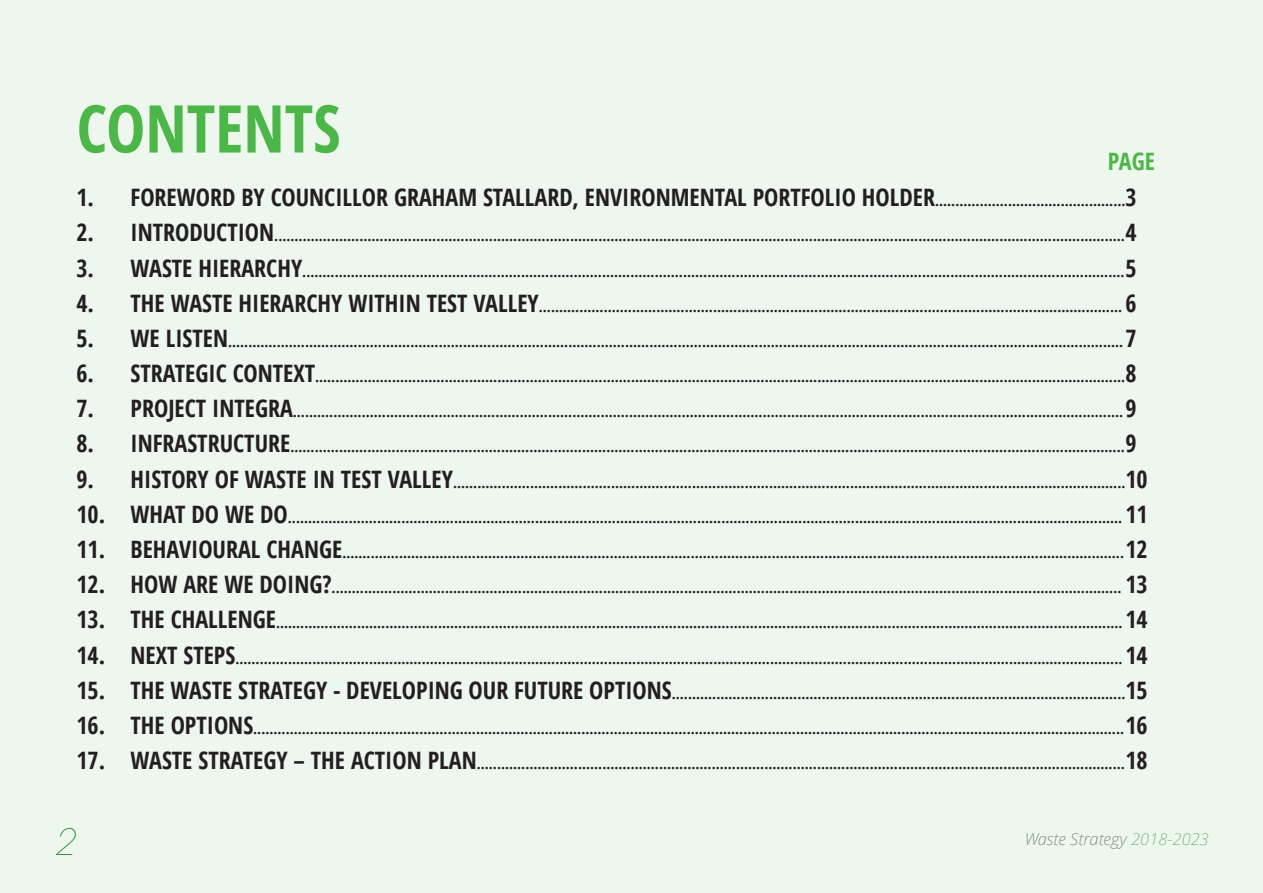
<style>
.page{position:relative;width:1263px;height:893px;background:#edf7ed}
.page>*{position:absolute;margin:0;border:0;box-sizing:border-box;transform-origin:0 0}
.t1{font:700 condensed 66px "Open Sans";color:#4cb748}
.t2{font:italic 200 36px "ITC Avant Garde Std";color:#3c8b41}
.t3{font:700 condensed 24px/35.2px "Open Sans";color:#231f20}
.t4{font:700 condensed 24px "Open Sans";color:#4cb748}
.t5{font:italic 300 16.5px "Open Sans";color:#414142}
.t6{font:700 condensed 15px "Open Sans";color:#231f20}
.s1{font-size:15px}
.s2{font-size:24px}
.s3{color:#3c8b41}
</style>
<div class="page">
<h1 class="t1" style="left:77px;top:83px;width:265px">CONTENTS</h1>
<h3 class="t3" style="left:77px;top:179px;width:1061px">1. FOREWORD BY COUNCILLOR GRAHAM STALLARD, ENVIRONMENTAL PORTFOLIO HOLDER<span class="s1">...............................................</span>3</h3>
<p class="t6" style="left:77px;top:225px;width:1050px"><span class="s2">2. INTRODUCTION</span>..................................................................................................................................................................................................................</p>
<p class="t6" style="left:77px;top:261px;width:1049px"><span class="s2">3. WASTE HIERARCHY</span>...........................................................................................................................................................................................................</p>
<p class="t6" style="left:77px;top:296px;width:1047px"><span class="s2">4. THE WASTE HIERARCHY WITHIN TEST VALLEY</span>................................................................................................................................................</p>
<p class="t6" style="left:77px;top:331px;width:1048px"><span class="s2">5. WE LISTEN</span>.............................................................................................................................................................................................................................</p>
<p class="t6" style="left:77px;top:366px;width:1050px"><span class="s2">6. STRATEGIC CONTEXT</span>........................................................................................................................................................................................................</p>
<p class="t6" style="left:77px;top:401px;width:1048px"><span class="s2">7. PROJECT INTEGRA</span>.............................................................................................................................................................................................................</p>
<p class="t6" style="left:77px;top:436px;width:1050px"><span class="s2">8. INFRASTRUCTURE</span>..............................................................................................................................................................................................................</p>
<p class="t6" style="left:77px;top:472px;width:1050px"><span class="s2">9. HISTORY OF WASTE IN TEST VALLEY</span>......................................................................................................................................................................</p>
<p class="t6" style="left:77px;top:507px;width:1047px"><span class="s2">10. WHAT DO WE DO</span>..............................................................................................................................................................................................................</p>
<p class="t6" style="left:77px;top:542px;width:1049px"><span class="s2">11. BEHAVIOURAL CHANGE</span>.................................................................................................................................................................................................</p>
<p class="t6" style="left:77px;top:577px;width:1046px"><span class="s2">12. HOW ARE WE DOING?</span>...................................................................................................................................................................................................</p>
<p class="t6" style="left:77px;top:612px;width:1047px"><span class="s2">13. THE CHALLENGE</span>.................................................................................................................................................................................................................</p>
<p class="t6" style="left:77px;top:648px;width:1047px"><span class="s2">14. NEXT STEPS</span>...........................................................................................................................................................................................................................</p>
<p class="t6" style="left:77px;top:683px;width:1050px"><span class="s2">15. THE WASTE STRATEGY - DEVELOPING OUR FUTURE OPTIONS</span>................................................................................................................</p>
<p class="t6" style="left:77px;top:718px;width:1049px"><span class="s2">16. THE OPTIONS</span>.......................................................................................................................................................................................................................</p>
<p class="t6" style="left:77px;top:753px;width:1050px"><span class="s2">17. WASTE STRATEGY – THE ACTION PLAN</span>................................................................................................................................................................</p>
<h3 class="t4" style="left:1108px;top:144px;width:49px">PAGE</h3>
<h3 class="t3" style="left:1125px;top:214px;width:24px">4<br>5<br>6<br>7<br>8<br>9<br>9<br>10<br>11<br>12<br>13<br>14<br>14<br>15<br>16<br>18</h3>
<h2 class="t2" style="left:54px;top:821px;width:21px">2</h2>
<p class="t5" style="left:1024px;top:828px;width:186px">Waste Strategy <span class="s3">2018-2023</span></p>
</div>
